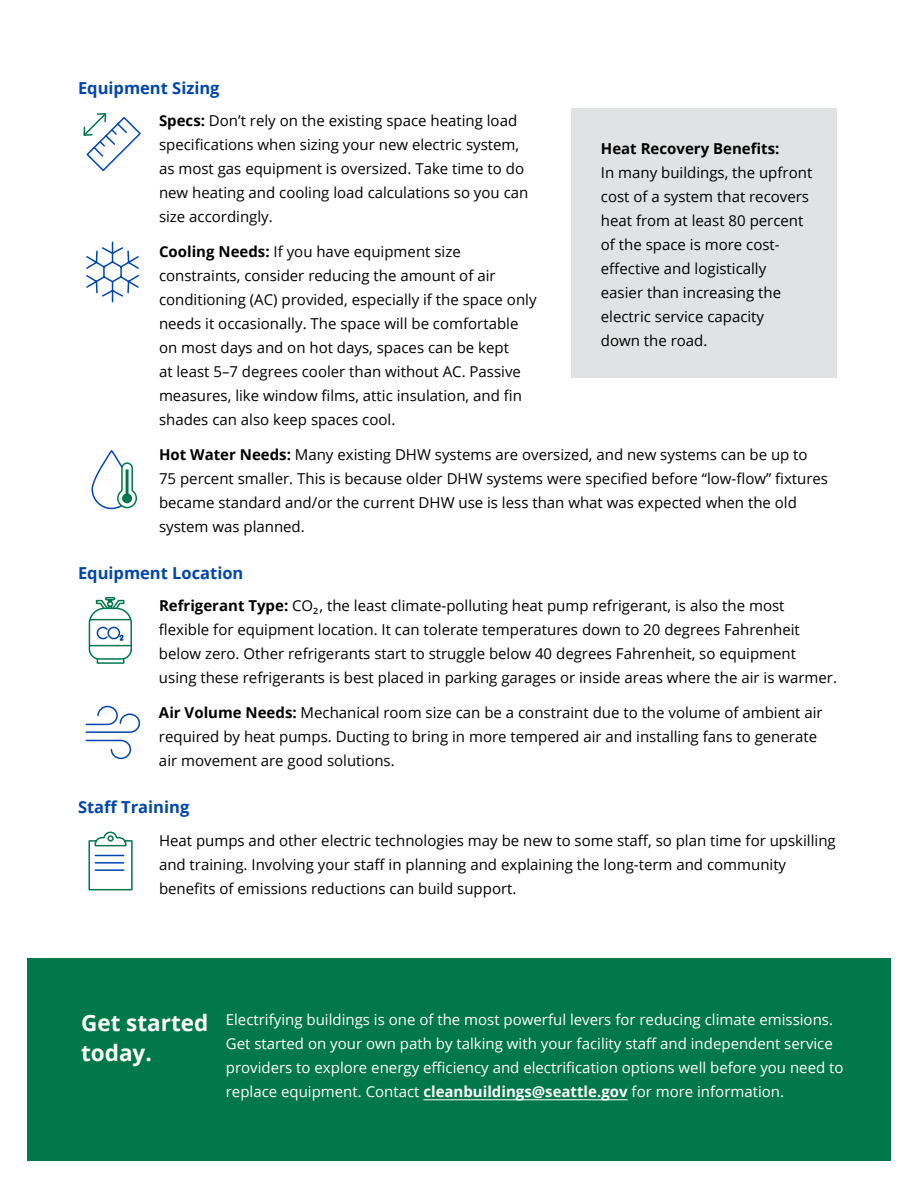
<style>
.page{position:relative;width:918px;height:1188px;background:#fff}
.page>*{position:absolute;margin:0;border:0;box-sizing:border-box;transform-origin:0 0}
.t1{font:700 22.5px/30px "Open Sans";color:#fff}
.t2{font:700 16.5px "Open Sans";color:#0045ad}
.t3{font:15px/24px "Open Sans";color:#000}
.t4{font:15px/24px "Open Sans";color:#fff}
.t5{font:700 15px "Open Sans";color:#000}
.s1{font-weight:700}
</style>
<div class="page">
<svg style="left:83px;top:113px;width:58px;height:58px"></svg>
<svg style="left:86px;top:241px;width:53px;height:62px"></svg>
<svg style="left:91px;top:451px;width:46px;height:59px"></svg>
<div style="left:571px;top:109px;width:266px;height:269px;background:#e1e2e3"></div>
<div style="left:97px;top:658px;width:27px;height:6px;border:2px solid #00784a"></div>
<svg style="left:88px;top:596px;width:44px;height:64px"></svg>
<hr style="left:90px;top:619px;width:40px;height:1px;background:#00784a">
<hr style="left:90px;top:645px;width:40px;height:1px;background:#00784a">
<svg style="left:85px;top:705px;width:56px;height:55px"></svg>
<svg style="left:88px;top:831px;width:45px;height:60px"></svg>
<hr style="left:95px;top:862px;width:29px;height:2px;background:#0045ad">
<hr style="left:95px;top:869px;width:29px;height:2px;background:#0045ad">
<div style="left:27px;top:958px;width:864px;height:203px;background:#00784a"></div>
<hr style="left:423px;top:1099px;width:205px;height:1px;background:#fff">
<p class="t2" style="left:78px;top:76px;width:143px">Equipment Sizing</p>
<p class="t3" style="left:159px;top:108px;width:371px"><span class="s1">Specs:</span> Don’t rely on the existing space heating load specifications when sizing your new electric system, as most gas equipment is oversized. Take time to do new heating and cooling load calculations so you can size accordingly.</p>
<p class="t3" style="left:159px;top:239px;width:379px"><span class="s1">Cooling Needs:</span> If you have equipment size constraints, consider reducing the amount of air conditioning (AC) provided, especially if the space only needs it occasionally. The space will be comfortable on most days and on hot days, spaces can be kept<br>at least 5–7 degrees cooler than without AC. Passive measures, like window films, attic insulation, and fin shades can also keep spaces cool.</p>
<p class="t3" style="left:159px;top:442px;width:671px"><span class="s1">Hot Water Needs:</span> Many existing DHW systems are oversized, and new systems can be up to 75 percent smaller. This is because older DHW systems were specified before “low-flow” fixtures became standard and/or the current DHW use is less than what was expected when the old system was planned.</p>
<p class="t2" style="left:78px;top:561px;width:167px">Equipment Location</p>
<p class="t3" style="left:159px;top:593px;width:680px"><span class="s1">Refrigerant Type:</span> CO<sub>2</sub>, the least climate-polluting heat pump refrigerant, is also the most flexible for equipment location. It can tolerate temperatures down to 20 degrees Fahrenheit below zero. Other refrigerants start to struggle below 40 degrees Fahrenheit, so equipment using these refrigerants is best placed in parking garages or inside areas where the air is warmer.</p>
<p class="t3" style="left:159px;top:700px;width:665px"><span class="s1">Air Volume Needs:</span> Mechanical room size can be a constraint due to the volume of ambient air required by heat pumps. Ducting to bring in more tempered air and installing fans to generate air movement are good solutions.</p>
<p class="t2" style="left:78px;top:795px;width:113px">Staff Training</p>
<p class="t3" style="left:159px;top:828px;width:678px">Heat pumps and other electric technologies may be new to some staff, so plan time for upskilling and training. Involving your staff in planning and explaining the long-term and community benefits of emissions reductions can build support.</p>
<p class="t5" style="left:601px;top:138px;width:180px">Heat Recovery Benefits:</p>
<p class="t3" style="left:601px;top:161px;width:213px">In many buildings, the upfront cost of a system that recovers heat from at least 80 percent of the space is more cost&shy;effective and logistically easier than increasing the electric service capacity<br>down the road.</p>
<h1 class="t1" style="left:81px;top:1007px;width:129px">Get started today.</h1>
<p class="t4" style="left:226px;top:1007px;width:619px">Electrifying buildings is one of the most powerful levers for reducing climate emissions.<br>Get started on your own path by talking with your facility staff and independent service providers to explore energy efficiency and electrification options well before you need to replace equipment. Contact <span class="s1">cleanbuildings@seattle.gov</span> for more information.</p>
</div>
